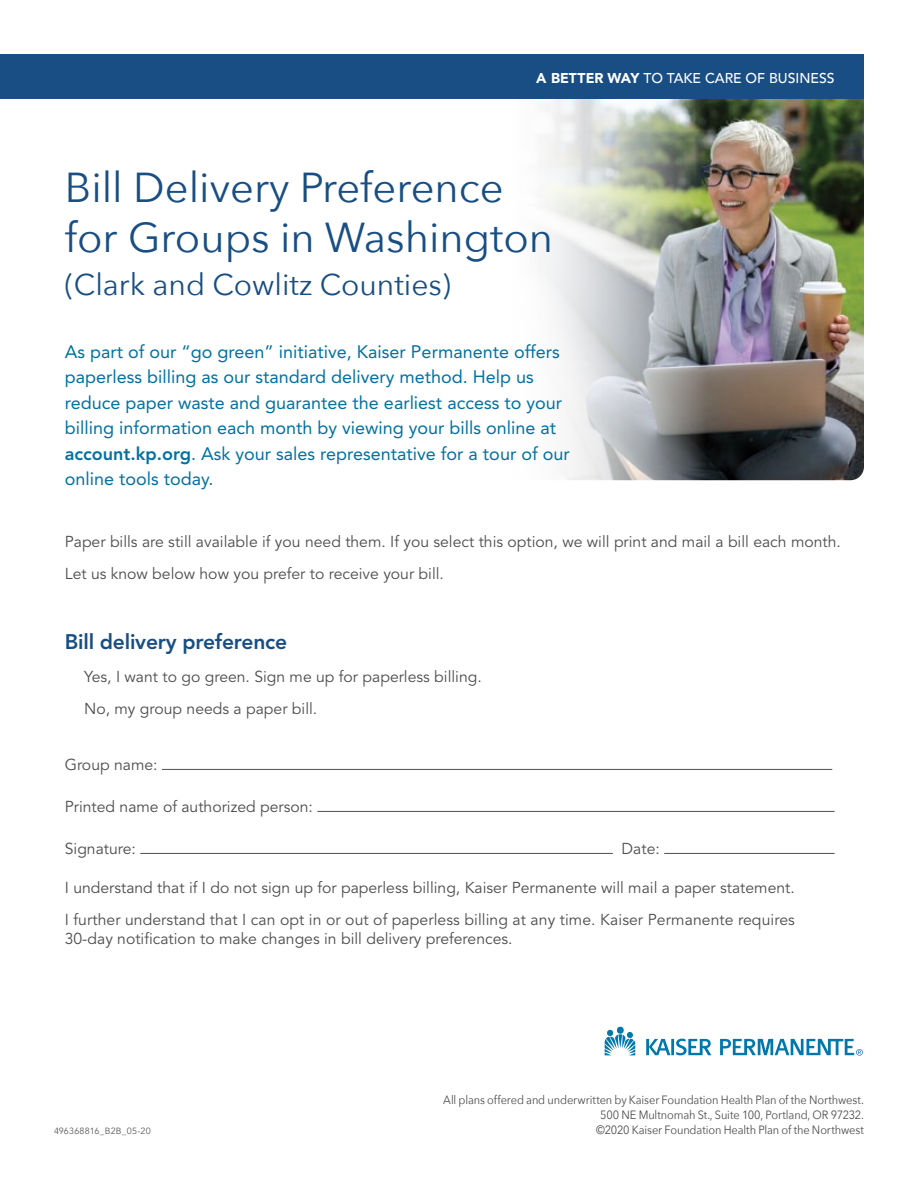
<style>
.page{position:relative;width:918px;height:1188px;background:#fff}
.page>*{position:absolute;margin:0;border:0;box-sizing:border-box;transform-origin:0 0}
.t1{font:41.7px/50.1px "Avenir Next";color:#184e83}
.t2{font:30px "Avenir Next";color:#184e83}
.t3{font:800 21px "Avenir LT Std";letter-spacing:-.01em;color:#184e83}
.t4{font:18px/25.5px "Avenir LT Std";color:#0071a2}
.t5{font:15.75px/18.9px "Avenir LT Std";color:#4d4d4f}
.t6{font:500 14.25px "Avenir";color:#fff}
.CEA_reg_FR{font:12px/15px "Avenir Next";letter-spacing:-.01em;color:#4d4d4f;text-align:right;scale:.92 1}
.t7{font:9px "Avenir";letter-spacing:.015em;color:#58595b}
.s1{font-weight:900}
.s2{font-weight:800}
</style>
<div class="page">
<img style="left:497px;top:98px;width:367px;height:382px">
<div style="left:0;top:54px;width:864px;height:44px;background:#184e83"></div>
<hr style="left:162px;top:769px;width:670px;height:1px;background:#4d4d4f">
<hr style="left:317px;top:811px;width:518px;height:1px;background:#4d4d4f">
<hr style="left:140px;top:853px;width:473px;height:1px;background:#4d4d4f">
<hr style="left:664px;top:853px;width:171px;height:1px;background:#4d4d4f">
<svg style="left:605px;top:1029px;width:30px;height:26px"></svg>
<div style="left:617px;top:1027px;width:7px;height:7px;background:#0078ae;border-radius:50%"></div>
<hr style="left:671px;top:1039px;width:3px;height:16px;background:#0078ae">
<svg style="left:646px;top:1039px;width:24px;height:16px"></svg>
<svg style="left:676px;top:1039px;width:35px;height:16px"></svg>
<svg style="left:720px;top:1039px;width:143px;height:17px"></svg>
<p class="t6" style="left:536px;top:66px;width:300px"><span class="s1">A BETTER WAY</span> TO TAKE CARE OF BUSINESS</p>
<p class="t1" style="left:65px;top:160px;width:490px">Bill Delivery Preference for Groups in Washington</p>
<p class="t2" style="left:65px;top:259px;width:388px">(Clark and Cowlitz Counties)</p>
<p class="t4" style="left:65px;top:339px;width:506px">As part of our “go green” initiative, Kaiser Permanente offers paperless billing as our standard delivery method. Help us reduce paper waste and guarantee the earliest access to your billing information each month by viewing your bills online at <span class="s2">account.kp.org</span>. Ask your sales representative for a tour of our online tools today.</p>
<p class="t5" style="left:65px;top:532px;width:778px">Paper bills are still available if you need them. If you select this option, we will print and mail a bill each month.</p>
<p class="t5" style="left:65px;top:565px;width:381px">Let us know below how you prefer to receive your bill.</p>
<p class="t3" style="left:65px;top:630px;width:224px">Bill delivery preference</p>
<p class="t5" style="left:84px;top:667px;width:399px">Yes, I want to go green. Sign me up for paperless billing.</p>
<p class="t5" style="left:84px;top:700px;width:235px">No, my group needs a paper bill.</p>
<p class="t5" style="left:65px;top:755px;width:94px">Group name:</p>
<p class="t5" style="left:65px;top:797px;width:250px">Printed name of authorized person:</p>
<p class="t5" style="left:65px;top:839px;width:73px">Signature:</p>
<p class="t5" style="left:622px;top:839px;width:40px">Date:</p>
<p class="t5" style="left:65px;top:879px;width:732px">I understand that if I do not sign up for paperless billing, Kaiser Permanente will mail a paper statement.</p>
<p class="t5" style="left:65px;top:911px;width:732px">I further understand that I can opt in or out of paperless billing at any time. Kaiser Permanente requires<br>30-day notification to make changes in bill delivery preferences.</p>
<p class="CEA_reg_FR" style="left:443px;top:1092px;width:459px">All plans offered and underwritten by Kaiser Foundation Health Plan of the Northwest.<br>500 NE Multnomah St., Suite 100, Portland, OR 97232.</p>
<p class="t7" style="left:54px;top:1126px;width:98px">496368816_B2B_05-20</p>
<p class="CEA_reg_FR" style="left:596px;top:1122px;width:293px">©2020 Kaiser Foundation Health Plan of the Northwest</p>
</div>
